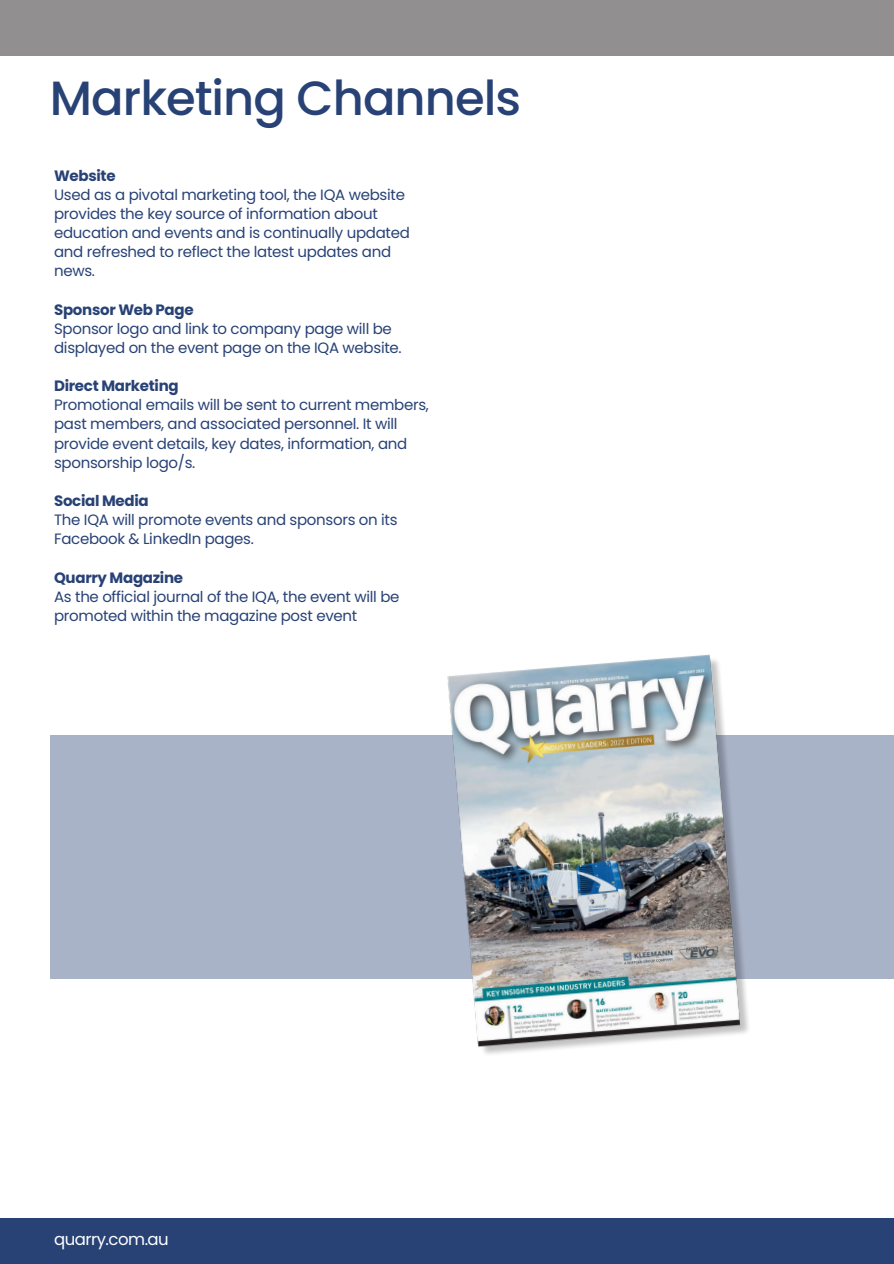
<style>
.page{position:relative;width:894px;height:1264px;background:#fff}
.page>*{position:absolute;margin:0;border:0;box-sizing:border-box;transform-origin:0 0}
.t1{font:500 48px "Poppins";letter-spacing:-.02em;color:#284276}
.t2{font:16.5px "Poppins";letter-spacing:-.03em;color:#fff}
.t3{font:15px/19.2px "Poppins";letter-spacing:-.02em;color:#284276}
.t4{font:700 15px "Poppins";letter-spacing:-.02em;color:#284276}
</style>
<div class="page">
<div style="left:0;top:0;width:893px;height:56px;background:#918f8f"></div>
<div style="left:0;top:1217px;width:893px;height:46px;background:#284276"></div>
<div style="left:50px;top:735px;width:843px;height:243px;background:#a9b3c8"></div>
<img style="left:446px;top:654px;width:310px;height:400px">
<p class="t1" style="left:50px;top:64px;width:472px">Marketing Channels</p>
<p class="t4" style="left:54px;top:165px;width:63px">Website</p>
<p class="t3" style="left:54px;top:185px;width:357px">Used as a pivotal marketing tool, the IQA website provides the key source of information about education and events and is continually updated and refreshed to reflect the latest updates and news.</p>
<p class="t4" style="left:54px;top:299px;width:141px">Sponsor Web Page</p>
<p class="t3" style="left:54px;top:319px;width:349px">Sponsor logo and link to company page will be displayed on the event page on the IQA website.</p>
<p class="t4" style="left:54px;top:375px;width:126px">Direct Marketing</p>
<p class="t3" style="left:54px;top:395px;width:376px">Promotional emails will be sent to current members, past members, and associated personnel. It will provide event details, key dates, information, and sponsorship logo/s.</p>
<p class="t4" style="left:54px;top:490px;width:96px">Social Media</p>
<p class="t3" style="left:54px;top:510px;width:345px">The IQA will promote events and sponsors on its<br>Facebook &amp; LinkedIn pages.</p>
<h2 class="t4" style="left:54px;top:566px;width:130px">Quarry Magazine</h2>
<p class="t3" style="left:54px;top:586px;width:347px">As the official journal of the IQA, the event will be</p>
<p class="t3" style="left:54px;top:606px;width:304px">promoted within the magazine post event</p>
<h1 class="t2" style="left:54px;top:1227px;width:116px">quarry.com.au</h1>
</div>
